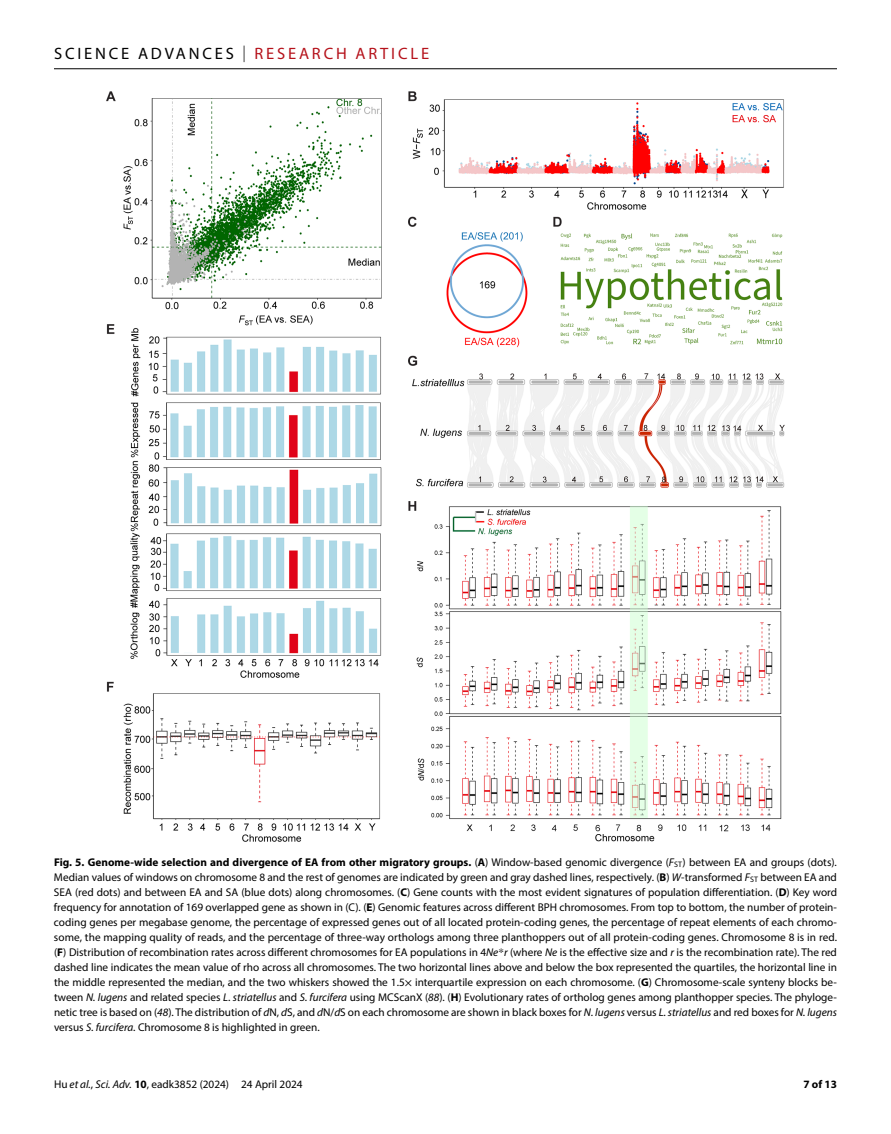
<style>
.page{position:relative;width:891px;height:1134px;background:#fff}
.page>*{position:absolute;margin:0;border:0;box-sizing:border-box;transform-origin:0 0}
.t1{font:16.5px "Myriad Pro";letter-spacing:.17em;color:#000}
.t2{font:11.25px/15px "Myriad Pro";color:#000;text-align:justify}
.t3{font:700 11.25px "Myriad Pro";color:#000}
.s1{font-weight:300}
.s2{color:#b5121b}
.s3{font-weight:700}
.s4{font-style:italic}
.s5{font-family:"STIX"}
</style>
<div class="page">
<hr style="left:54px;top:68px;width:783px;height:1px;background:#000">
<img style="left:106px;top:91px;width:679px;height:751px">
<h1 class="t1" style="left:54px;top:44px;width:376px">Science Adva nces <span class="s1">|</span> <span class="s2">Resear ch Ar ticle</span></h1>
<p class="t2" style="left:54px;top:854px;width:785px"><span class="s3">Fig. 5. Genome-wide selection and divergence of EA from other migratory groups.</span> (<span class="s3">A</span>) Window-based genomic divergence (<span class="s4">F</span><sub>ST</sub>) between EA and groups (dots).<br>Median values of windows on chromosome 8 and the rest of genomes are indicated by green and gray dashed lines, respectively. (<span class="s3">B</span>) <span class="s4">W</span>-transformed <span class="s4">F</span><sub>ST</sub> between EA and SEA (red dots) and between EA and SA (blue dots) along chromosomes. (<span class="s3">C</span>) Gene counts with the most evident signatures of population differentiation. (<span class="s3">D</span>) Key word frequency for annotation of 169 overlapped gene as shown in (C). (<span class="s3">E</span>) Genomic features across different BPH chromosomes. From top to bottom, the number of protein&shy;coding genes per megabase genome, the percentage of expressed genes out of all located protein-coding genes, the percentage of repeat elements of each chromo&shy;some, the mapping quality of reads, and the percentage of three-way orthologs among three planthoppers out of all protein-coding genes. Chromosome 8 is in red. (<span class="s3">F</span>) Distribution of recombination rates across different chromosomes for EA populations in 4<span class="s4">Ne</span><span class="s5">*</span><span class="s4">r</span> (where <span class="s4">Ne</span> is the effective size and <span class="s4">r</span> is the recombination rate). The red dashed line indicates the mean value of rho across all chromosomes. The two horizontal lines above and below the box represented the quartiles, the horizontal line in the middle represented the median, and the two whiskers showed the 1.5<span class="s5">×</span> interquartile expression on each chromosome. (<span class="s3">G</span>) Chromosome-scale synteny blocks be&shy;tween <span class="s4">N. lugens</span> and related species <span class="s4">L</span>. <span class="s4">striatellus</span> and <span class="s4">S. furcifera</span> using MCScanX (<span class="s4">88</span>). (<span class="s3">H</span>) Evolutionary rates of ortholog genes among planthopper species. The phyloge&shy;netic tree is based on (<span class="s4">48</span>). The distribution of <span class="s4">d</span>N, <span class="s4">d</span>S, and <span class="s4">d</span>N/<span class="s4">d</span>S on each chromosome are shown in black boxes for <span class="s4">N. lugens</span> versus <span class="s4">L. striatellus</span> and red boxes for <span class="s4">N. lugens </span>versus <span class="s4">S. furcifera</span>. Chromosome 8 is highlighted in green.</p>
<p class="t2" style="left:54px;top:1076px;width:250px">Hu <span class="s4">et al.</span>, <span class="s4">Sci. Adv.</span> <span class="s3">10</span>, eadk3852 (2024) 24 April 2024</p>
<p class="t3" style="left:803px;top:1076px;width:35px">7 of 13</p>
</div>
